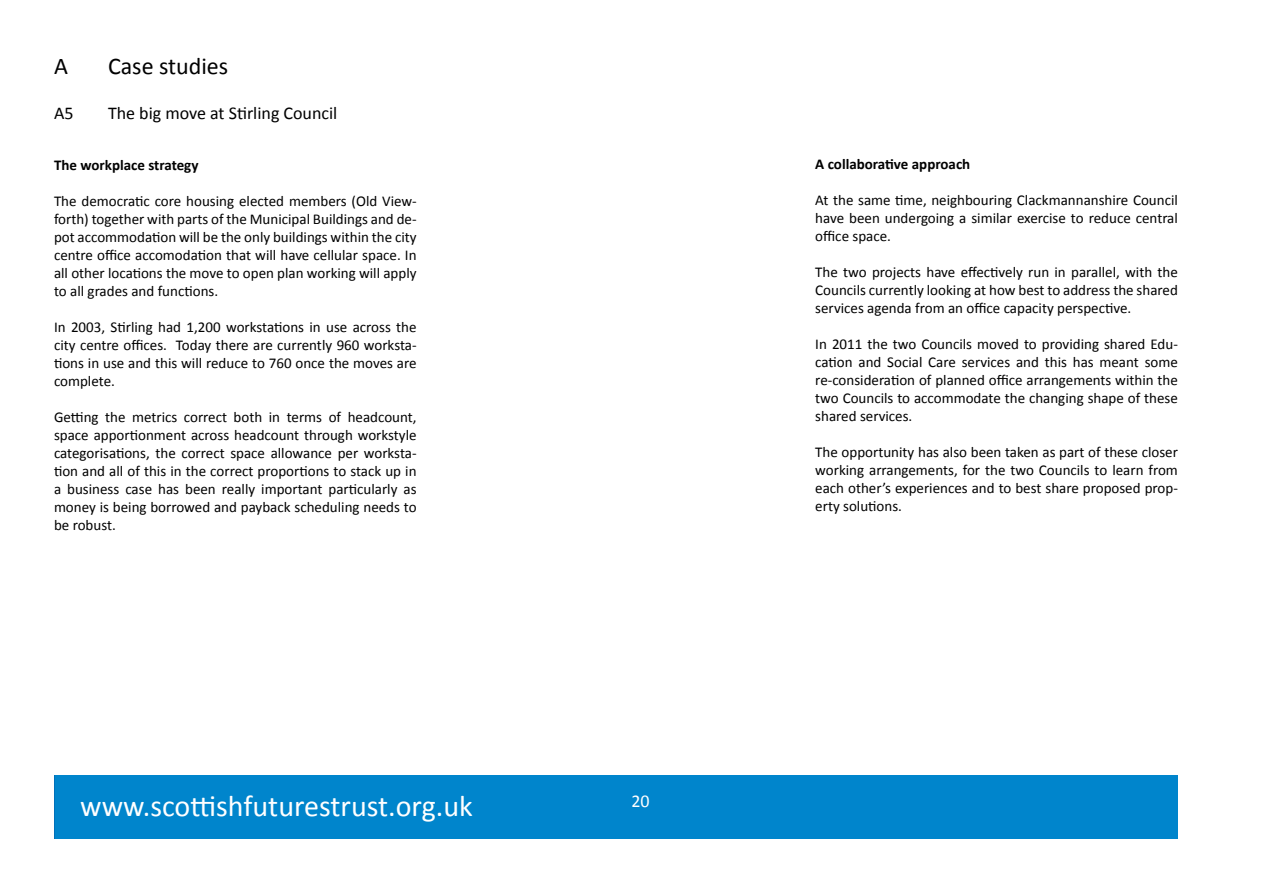
<style>
.page{position:relative;width:1263px;height:893px;background:#fff}
.page>*{position:absolute;margin:0;border:0;box-sizing:border-box;transform-origin:0 0}
.t1{font:30px "Calibri";color:#fff}
.t2{font:24px "Calibri";color:#000}
.t3{font:18px "Calibri";color:#000}
.t4{font:18px "Calibri";color:#fff}
.t5{font:15px/18px "Calibri";color:#000;text-align:justify}
.t6{font:700 15px "Calibri";color:#000}
</style>
<div class="page">
<div style="left:55px;top:775px;width:1123px;height:64px;background:#0085cc"></div>
<p class="t2" style="left:54px;top:51px;width:15px">A</p>
<p class="t2" style="left:108px;top:51px;width:122px">Case studies</p>
<p class="t3" style="left:54px;top:102px;width:21px">A5</p>
<p class="t3" style="left:108px;top:102px;width:231px">The big move at Stirling Council</p>
<p class="t6" style="left:54px;top:155px;width:146px">The workplace strategy</p>
<p class="t5" style="left:54px;top:192px;width:364px">The democratic core housing elected members (Old View&shy;forth) together with parts of the Municipal Buildings and de&shy;pot accommodation will be the only buildings within the city centre office accomodation that will have cellular space. In all other locations the move to open plan working will apply to all grades and functions.</p>
<p class="t5" style="left:54px;top:318px;width:364px">In 2003, Stirling had 1,200 workstations in use across the city centre offices. Today there are currently 960 worksta&shy;tions in use and this will reduce to 760 once the moves are complete.</p>
<p class="t5" style="left:54px;top:408px;width:364px">Getting the metrics correct both in terms of headcount, space apportionment across headcount through workstyle categorisations, the correct space allowance per worksta&shy;tion and all of this in the correct proportions to stack up in a business case has been really important particularly as money is being borrowed and payback scheduling needs to be robust.</p>
<p class="t1" style="left:80px;top:787px;width:394px">www.scottishfuturestrust.org.uk</p>
<p class="t4" style="left:631px;top:789px;width:20px">20</p>
<p class="t6" style="left:815px;top:155px;width:157px">A collaborative approach</p>
<p class="t5" style="left:815px;top:191px;width:364px">At the same time, neighbouring Clackmannanshire Council have been undergoing a similar exercise to reduce central office space.</p>
<p class="t5" style="left:815px;top:263px;width:364px">The two projects have effectively run in parallel, with the Councils currently looking at how best to address the shared services agenda from an office capacity perspective.</p>
<p class="t5" style="left:815px;top:335px;width:364px">In 2011 the two Councils moved to providing shared Edu&shy;cation and Social Care services and this has meant some re-consideration of planned office arrangements within the two Councils to accommodate the changing shape of these shared services.</p>
<p class="t5" style="left:815px;top:443px;width:364px">The opportunity has also been taken as part of these closer working arrangements, for the two Councils to learn from each other’s experiences and to best share proposed prop&shy;erty solutions.</p>
</div>
